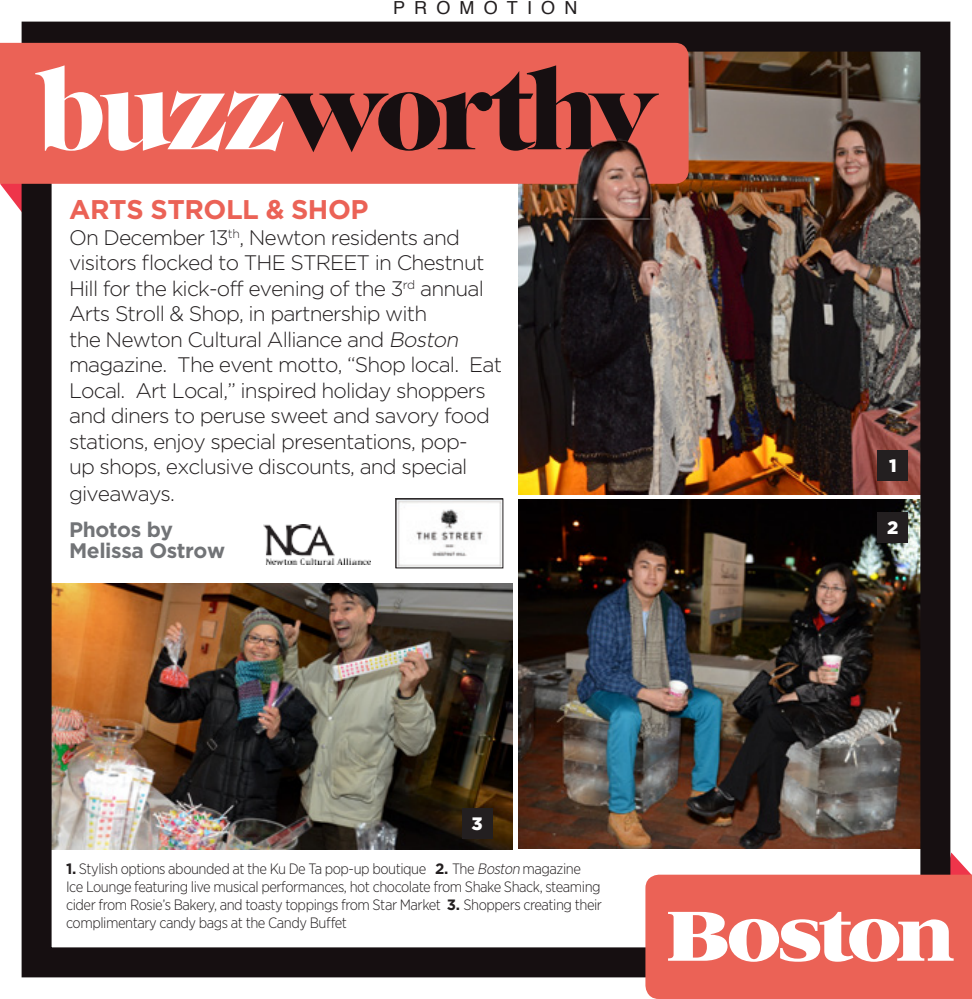
<style>
.page{position:relative;width:972px;height:999px;background:#fff}
.page>*{position:absolute;margin:0;border:0;box-sizing:border-box;transform-origin:0 0}
.t1{font:111.3px "Caslon Gra DOT";letter-spacing:-.05em;color:#160f11}
.t2{font:700 27px "Gotham";letter-spacing:-.015em;color:#eb6256}
.t3{font:300 21px/25.8px "Gotham";letter-spacing:-.04em;color:#231f20}
.t4{font:700 21px/21px "Gotham";letter-spacing:-.02em;color:#727477}
.t5{font:18px "Helvetica";letter-spacing:.51em;color:#231f20}
.t6{font:900 18px "Gotham";color:#fff}
.t7{font:300 15px/18px "Gotham Narrow";letter-spacing:-.03em;color:#231f20}
.s1{color:#fff}
.s2{font-style:italic}
.s3{font-family:"Gotham";font-weight:700}
</style>
<div class="page">
<img style="left:53px;top:583px;width:460px;height:266px">
<img style="left:518px;top:53px;width:401px;height:441px">
<img style="left:518px;top:500px;width:401px;height:349px">
<svg style="left:950px;top:852px;width:22px;height:23px"></svg>
<svg style="left:0;top:184px;width:22px;height:31px"></svg>
<div style="left:22px;top:22px;width:928px;height:955px;border:30px solid #160f11"></div>
<div style="left:0;top:43px;width:689px;height:141px;background:#eb6256"></div>
<div style="left:645px;top:875px;width:327px;height:124px;background:#eb6256"></div>
<svg style="left:668px;top:912px;width:286px;height:50px"></svg>
<div style="left:462px;top:808px;width:30px;height:31px;background:#231f20"></div>
<div style="left:878px;top:450px;width:30px;height:31px;background:#231f20"></div>
<div style="left:878px;top:512px;width:30px;height:31px;background:#231f20"></div>
<img style="left:263px;top:524px;width:108px;height:41px">
<img style="left:398px;top:501px;width:103px;height:65px">
<p class="t5" style="left:393px;top:-7px;width:186px">PROMOTION</p>
<p class="t1" style="left:36px;top:45px;width:622px"><span class="s1">buzz</span>worthy</p>
<p class="t2" style="left:69px;top:194px;width:301px">ARTS STROLL &amp; SHOP</p>
<p class="t3" style="left:69px;top:224px;width:434px">On December 13<sup>th</sup>, Newton residents and visitors flocked to THE STREET in Chestnut Hill for the kick-off evening of the 3<sup>rd</sup> annual Arts Stroll &amp; Shop, in partnership with<br>the Newton Cultural Alliance and <span class="s2">Boston </span>magazine. The event motto, “Shop local. Eat Local. Art Local,” inspired holiday shoppers and diners to peruse sweet and savory food stations, enjoy special presentations, pop-<br>up shops, exclusive discounts, and special giveaways.</p>
<p class="t4" style="left:69px;top:519px;width:158px">Photos by<br>Melissa Ostrow</p>
<p class="t6" style="left:471px;top:813px;width:13px">3</p>
<p class="t7" style="left:66px;top:860px;width:538px"><span class="s3">1.</span> Stylish options abounded at the Ku De Ta pop-up boutique <span class="s3">2.</span> The <span class="s2">Boston</span> magazine<br>Ice Lounge featuring live musical performances, hot chocolate from Shake Shack, steaming cider from Rosie’s Bakery, and toasty toppings from Star Market <span class="s3">3.</span> Shoppers creating their complimentary candy bags at the Candy Buffet</p>
<p class="t6" style="left:889px;top:455px;width:9px">1</p>
<p class="t6" style="left:887px;top:518px;width:13px">2</p>
</div>
